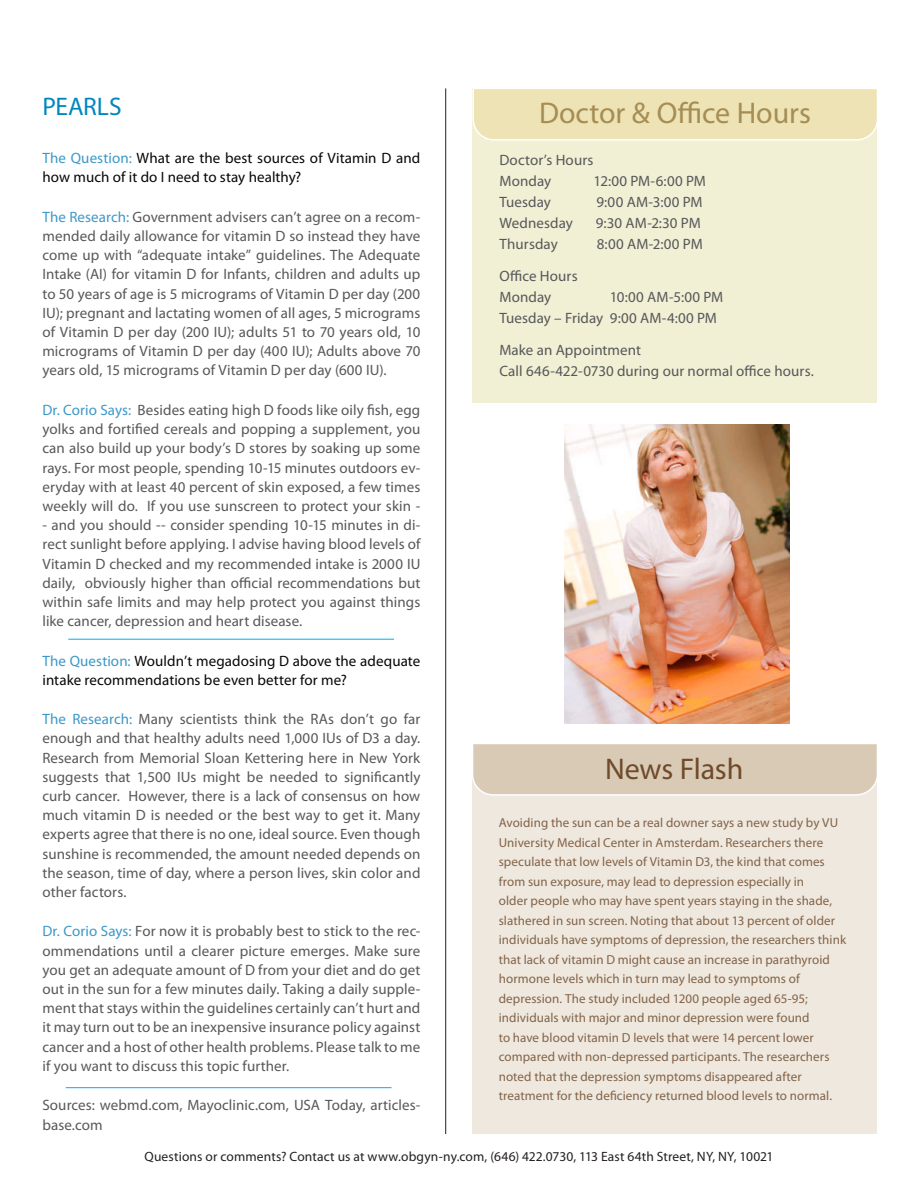
<style>
.page{position:relative;width:918px;height:1188px;background:#fff}
.page>*{position:absolute;margin:0;border:0;box-sizing:border-box;transform-origin:0 0}
.P2_C2_M1_Header{font:30px "Myriad Pro";color:#a68d54}
.P2_C2_M2_Header{font:30px "Myriad Pro";letter-spacing:-.01em;color:#6f4b2b}
.P1-P2_C1_Title{font:25.5px "Myriad Pro";letter-spacing:-.005em;color:#0087be}
.P2_C1_Body{font:15px/19.2px "Myriad Pro";letter-spacing:.005em;color:#57585a;text-align:justify}
.P2_C2_M1_Body{font:15px "Myriad Pro";letter-spacing:.005em;color:#57585a}
.P2_C1_Body-2{font:15px/19.2px "Myriad Pro";letter-spacing:.005em;color:#090706}
.P2_C2_M1_Subheader{font:15px "Myriad Pro";letter-spacing:.01em;color:#57585a}
.P2_Footer{font:13.5px "Myriad Pro";letter-spacing:.01em;color:#231f20}
.P2_C2_M2_Body{font:13.05px/19.5px "Myriad Pro";letter-spacing:.005em;color:#836348}
.s1{color:#3c98c8}
</style>
<div class="page">
<div style="left:472px;top:88px;width:406px;height:315px;background:#f1efd4"></div>
<svg style="left:472px;top:88px;width:406px;height:53px;background:#eee4b9"></svg>
<div style="left:472px;top:743px;width:406px;height:391px;background:#eee8de"></div>
<svg style="left:472px;top:743px;width:406px;height:53px;background:#dbcdba"></svg>
<hr style="left:66px;top:1087px;width:326px;height:1px;background:#00aeef">
<hr style="left:445px;top:88px;width:1px;height:1046px;background:#231f20">
<hr style="left:68px;top:639px;width:326px;height:1px;background:#00aeef">
<img style="left:565px;top:424px;width:225px;height:299px">
<p class="P1-P2_C1_Title" style="left:42px;top:91px;width:81px">PEARLS</p>
<p class="P2_C1_Body-2" style="left:42px;top:148px;width:379px"><span class="s1">The Question:</span> What are the best sources of Vitamin D and how much of it do I need to stay healthy?</p>
<p class="P2_C1_Body" style="left:42px;top:207px;width:380px"><span class="s1">The Research:</span> Government advisers can’t agree on a recom&shy;mended daily allowance for vitamin D so instead they have come up with “adequate intake” guidelines. The Adequate Intake (AI) for vitamin D for Infants, children and adults up to 50 years of age is 5 micrograms of Vitamin D per day (200<br>IU); pregnant and lactating women of all ages, 5 micrograms of Vitamin D per day (200 IU); adults 51 to 70 years old, 10 micrograms of Vitamin D per day (400 IU); Adults above 70 years old, 15 micrograms of Vitamin D per day (600 IU).</p>
<p class="P2_C1_Body" style="left:42px;top:400px;width:380px"><span class="s1">Dr. Corio Says:</span> Besides eating high D foods like oily fish, egg yolks and fortified cereals and popping a supplement, you can also build up your body’s D stores by soaking up some rays. For most people, spending 10-15 minutes outdoors ev&shy;eryday with at least 40 percent of skin exposed, a few times weekly will do. If you use sunscreen to protect your skin -</p>
<p class="P2_C1_Body" style="left:42px;top:515px;width:380px">- and you should -- consider spending 10-15 minutes in di&shy;rect sunlight before applying. I advise having blood levels of Vitamin D checked and my recommended intake is 2000 IU daily, obviously higher than official recommendations but within safe limits and may help protect you against things like cancer, depression and heart disease.</p>
<p class="P2_C1_Body-2" style="left:42px;top:651px;width:379px"><span class="s1">The Question:</span> Wouldn’t megadosing D above the adequate intake recommendations be even better for me?</p>
<p class="P2_C1_Body" style="left:42px;top:709px;width:380px"><span class="s1">The Research:</span> Many scientists think the RAs don’t go far enough and that healthy adults need 1,000 IUs of D3 a day.<br>Research from Memorial Sloan Kettering here in New York suggests that 1,500 IUs might be needed to significantly curb cancer. However, there is a lack of consensus on how much vitamin D is needed or the best way to get it. Many experts agree that there is no one, ideal source. Even though sunshine is recommended, the amount needed depends on the season, time of day, where a person lives, skin color and other factors.</p>
<p class="P2_C1_Body" style="left:42px;top:922px;width:380px"><span class="s1">Dr. Corio Says:</span> For now it is probably best to stick to the rec&shy;ommendations until a clearer picture emerges. Make sure you get an adequate amount of D from your diet and do get out in the sun for a few minutes daily. Taking a daily supple&shy;ment that stays within the guidelines certainly can’t hurt and it may turn out to be an inexpensive insurance policy against cancer and a host of other health problems. Please talk to me if you want to discuss this topic further.</p>
<p class="P2_C1_Body" style="left:42px;top:1095px;width:380px">Sources: webmd.com, Mayoclinic.com, USA Today, articles&shy;base.com</p>
<p class="P2_Footer" style="left:145px;top:1148px;width:630px">Questions or comments? Contact us at www.obgyn-ny.com, (646) 422.0730, 113 East 64th Street, NY, NY, 10021</p>
<p class="P2_C2_M1_Header" style="left:539px;top:94px;width:273px">Doctor &amp; Office Hours</p>
<p class="P2_C2_M1_Subheader" style="left:500px;top:151px;width:95px">Doctor’s Hours</p>
<p class="P2_C2_M1_Body" style="left:500px;top:172px;width:53px">Monday</p>
<p class="P2_C2_M1_Body" style="left:594px;top:172px;width:114px">12:00 PM-6:00 PM</p>
<p class="P2_C2_M1_Body" style="left:500px;top:193px;width:53px">Tuesday</p>
<p class="P2_C2_M1_Body" style="left:596px;top:193px;width:108px">9:00 AM-3:00 PM</p>
<p class="P2_C2_M1_Body" style="left:500px;top:214px;width:75px">Wednesday</p>
<p class="P2_C2_M1_Body" style="left:596px;top:214px;width:106px">9:30 AM-2:30 PM</p>
<p class="P2_C2_M1_Body" style="left:500px;top:235px;width:60px">Thursday</p>
<p class="P2_C2_M1_Body" style="left:597px;top:235px;width:107px">8:00 AM-2:00 PM</p>
<p class="P2_C2_M1_Subheader" style="left:500px;top:267px;width:80px">Office Hours</p>
<p class="P2_C2_M1_Body" style="left:500px;top:288px;width:53px">Monday</p>
<p class="P2_C2_M1_Body" style="left:610px;top:288px;width:115px">10:00 AM-5:00 PM</p>
<p class="P2_C2_M1_Body" style="left:500px;top:309px;width:219px">Tuesday – Friday 9:00 AM-4:00 PM</p>
<p class="P2_C2_M1_Subheader" style="left:500px;top:341px;width:143px">Make an Appointment</p>
<p class="P2_C2_M1_Body" style="left:500px;top:362px;width:316px">Call 646-422-0730 during our normal office hours.</p>
<p class="P2_C2_M2_Header" style="left:605px;top:750px;width:140px">News Flash</p>
<p class="P2_C2_M2_Body" style="left:499px;top:813px;width:349px">Avoiding the sun can be a real downer says a new study by VU University Medical Center in Amsterdam. Researchers there speculate that low levels of Vitamin D3, the kind that comes from sun exposure, may lead to depression especially in<br>older people who may have spent years staying in the shade, slathered in sun screen. Noting that about 13 percent of older individuals have symptoms of depression, the researchers think that lack of vitamin D might cause an increase in parathyroid hormone levels which in turn may lead to symptoms of depression. The study included 1200 people aged 65-95; individuals with major and minor depression were found<br>to have blood vitamin D levels that were 14 percent lower compared with non-depressed participants. The researchers noted that the depression symptoms disappeared after treatment for the deficiency returned blood levels to normal.</p>
</div>
